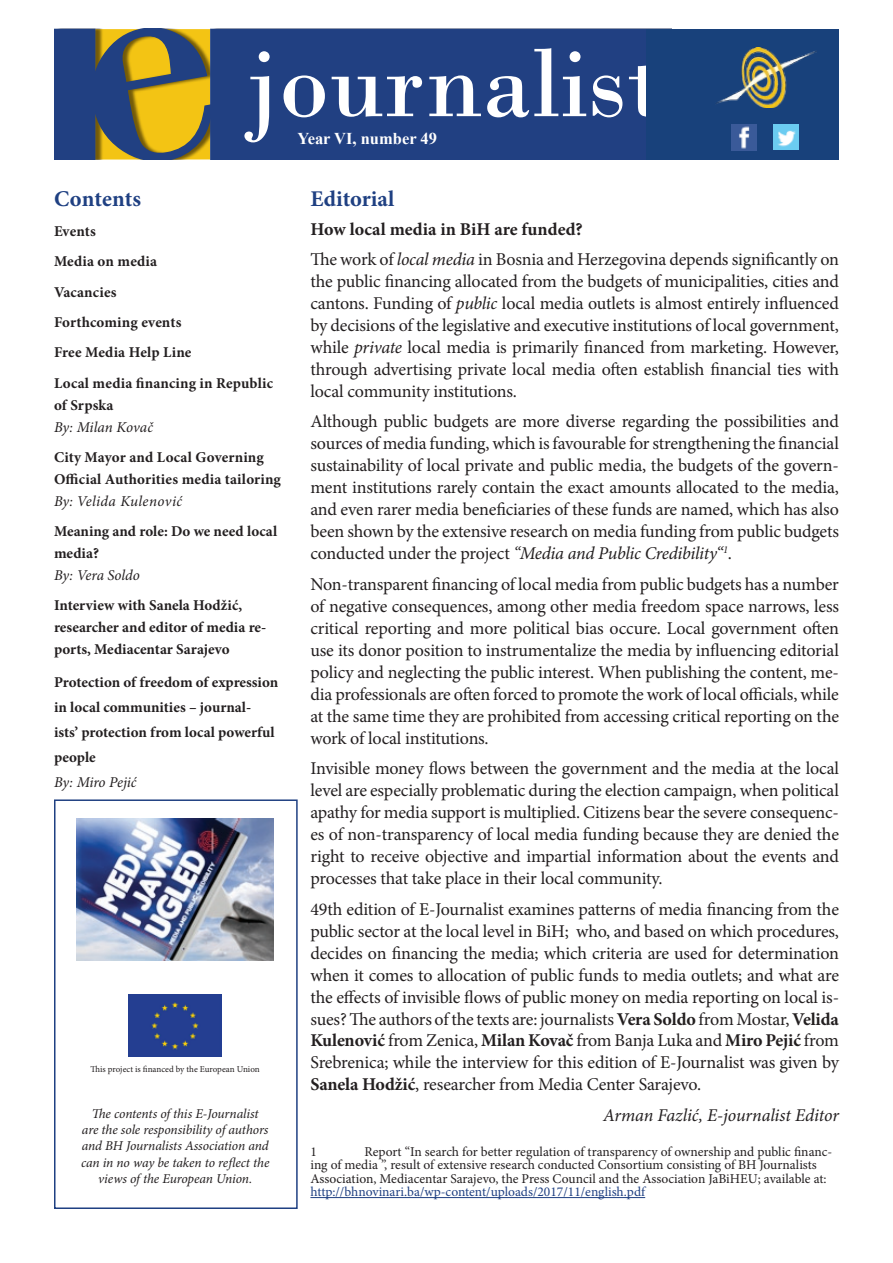
<style>
.page{position:relative;width:893px;height:1263px;background:#fff}
.page>*{position:absolute;margin:0;border:0;box-sizing:border-box;transform-origin:0 0}
.t1{font:700 22.5px "Minion Pro";color:#1f4082}
.t2{font:18px/22px "Minion Pro";letter-spacing:-.01em;color:#231f20;text-align:justify}
.t3{font:italic 18px "Minion Pro";letter-spacing:-.01em;color:#231f20}
.t4{font:700 16.5px "Times New Roman";color:#fff}
.t5{font:700 15px/30.3px "Minion Pro";letter-spacing:.005em;color:#231f20}
.t6{font:italic 15px "Minion Pro";letter-spacing:-.005em;color:#231f20}
.t7{font:italic 15px "Minion Pro";letter-spacing:.025em;color:#231f20}
.t8{font:13.5px/13.5px "Minion Pro";letter-spacing:-.005em;color:#231f20}
.t9{font:italic 13.5px/16.2px "Minion Pro";letter-spacing:-.01em;color:#231f20;text-align:center}
.t10{font:13.5px "Minion Pro";color:#1f4082}
.t11{font:9px "Minion Pro";letter-spacing:-.005em;color:#231f20}
.s1{font-weight:700}
.s2{font-style:italic}
</style>
<div class="page">
<hr style="left:310px;top:1197px;width:335px;height:1px;background:#1f4082">
<svg style="left:89px;top:29px;width:124px;height:131px;background:#8e8241"></svg>
<div style="left:54px;top:29px;width:41px;height:130px;background:#214082"></div>
<div style="left:210px;top:29px;width:461px;height:130px;background:#214082"></div>
<svg style="left:244px;top:51px;width:26px;height:91px"></svg>
<svg style="left:284px;top:75px;width:41px;height:42px"></svg>
<svg style="left:332px;top:76px;width:90px;height:41px"></svg>
<svg style="left:429px;top:75px;width:52px;height:41px"></svg>
<svg style="left:487px;top:48px;width:99px;height:69px"></svg>
<svg style="left:593px;top:75px;width:29px;height:42px"></svg>
<svg style="left:629px;top:65px;width:17px;height:52px"></svg>
<div style="left:646px;top:29px;width:193px;height:130px;background:#18417b"></div>
<img style="left:731px;top:125px;width:26px;height:25px">
<img style="left:773px;top:124px;width:26px;height:26px">
<img style="left:716px;top:48px;width:100px;height:59px">
<div style="left:54px;top:799px;width:244px;height:410px;border:2px solid #1f4082"></div>
<img style="left:77px;top:819px;width:197px;height:141px">
<div style="left:129px;top:994px;width:93px;height:62px;background:#243e91"></div>
<p class="t4" style="left:298px;top:127px;width:141px">Year VI, number 49</p>
<p class="t1" style="left:54px;top:183px;width:89px">Contents</p>
<p class="t5" style="left:54px;top:216px;width:221px">Events<br>Media on media<br>Vacancies<br>Forthcoming events<br>Free Media Help Line<br>Local media financing in Republic</p>
<p class="t5" style="left:54px;top:390px;width:61px">of Srpska</p>
<p class="t6" style="left:54px;top:417px;width:101px">By: Milan Kovač</p>
<p class="t5" style="left:54px;top:446px;width:228px;line-height:21.9px">City Mayor and Local Governing<br>Official Authorities media tailoring</p>
<p class="t7" style="left:54px;top:491px;width:130px">By: Velida Kulenović</p>
<p class="t5" style="left:54px;top:520px;width:225px;line-height:21.9px">Meaning and role: Do we need local media?</p>
<p class="t6" style="left:54px;top:565px;width:87px">By: Vera Soldo</p>
<p class="t5" style="left:54px;top:594px;width:214px;line-height:21.9px">Interview with Sanela Hodžić, researcher and editor of media re&shy;ports, Mediacentar Sarajevo</p>
<p class="t5" style="left:54px;top:670px;width:226px;line-height:24.9px">Protection of freedom of expression in local communities – journal&shy;ists’ protection from local powerful people</p>
<p class="t6" style="left:54px;top:772px;width:84px">By: Miro Pejić</p>
<p class="t11" style="left:91px;top:1063px;width:171px">This project is financed by the European Union</p>
<p class="t9" style="left:81px;top:1105px;width:190px">The contents of this E-Journalist<br>are the sole responsibility of authors and BH Journalists Association and can in no way be taken to reflect the views of the European Union.</p>
<p class="t1" style="left:310px;top:183px;width:85px">Editorial</p>
<p class="t2" style="left:310px;top:214px;width:530px;line-height:30.5px"><span class="s1">How local media in BiH are funded?<br></span>The work of <span class="s2">local media</span> in Bosnia and Herzegovina depends significantly on</p>
<p class="t2" style="left:310px;top:270px;width:530px">the public financing allocated from the budgets of municipalities, cities and cantons. Funding of <span class="s2">public</span> local media outlets is almost entirely influenced by decisions of the legislative and executive institutions of local government, while <span class="s2">private</span> local media is primarily financed from marketing. However, through advertising private local media often establish financial ties with local community institutions.</p>
<p class="t2" style="left:310px;top:411px;width:530px">Although public budgets are more diverse regarding the possibilities and sources of media funding, which is favourable for strengthening the financial sustainability of local private and public media, the budgets of the govern&shy;ment institutions rarely contain the exact amounts allocated to the media, and even rarer media beneficiaries of these funds are named, which has also been shown by the extensive research on media funding from public budgets conducted under the project <span class="s2">“Media and Public Credibility“</span><sup>1</sup>.</p>
<p class="t2" style="left:310px;top:573px;width:530px">Non-transparent financing of local media from public budgets has a number of negative consequences, among other media freedom space narrows, less critical reporting and more political bias occure. Local government often use its donor position to instrumentalize the media by influencing editorial policy and neglecting the public interest. When publishing the content, me&shy;dia professionals are often forced to promote the work of local officials, while at the same time they are prohibited from accessing critical reporting on the work of local institutions.</p>
<p class="t2" style="left:310px;top:757px;width:530px">Invisible money flows between the government and the media at the local level are especially problematic during the election campaign, when political apathy for media support is multiplied. Citizens bear the severe consequenc&shy;es of non-transparency of local media funding because they are denied the right to receive objective and impartial information about the events and processes that take place in their local community.</p>
<p class="t2" style="left:310px;top:898px;width:530px">49th edition of E-Journalist examines patterns of media financing from the public sector at the local level in BiH; who, and based on which procedures, decides on financing the media; which criteria are used for determination when it comes to allocation of public funds to media outlets; and what are the effects of invisible flows of public money on media reporting on local is&shy;sues? The authors of the texts are: journalists <span class="s1">Vera Soldo</span> from Mostar, <span class="s1">Velida Kulenović</span> from Zenica, <span class="s1">Milan Kovač</span> from Banja Luka and <span class="s1">Miro Pejić</span> from Srebrenica; while the interview for this edition of E-Journalist was given by <span class="s1">Sanela Hodžić</span>, researcher from Media Center Sarajevo.</p>
<p class="t3" style="left:603px;top:1103px;width:237px">Arman Fazlić, E-journalist Editor</p>
<p class="t8" style="left:310px;top:1145px;width:8px">1</p>
<p class="t8" style="left:310px;top:1145px;width:523px;text-indent:54px">Report “In search for better regulation of transparency of ownership and public financ&shy;ing of media ”, result of extensive research conducted Consortium consisting of BH Journalists<br>Association, Mediacentar Sarajevo, the Press Council and the Association JaBiHEU; available at:</p>
<p class="t10" style="left:310px;top:1183px;width:336px">http://bhnovinari.ba/wp-content/uploads/2017/11/english.pdf</p>
</div>
